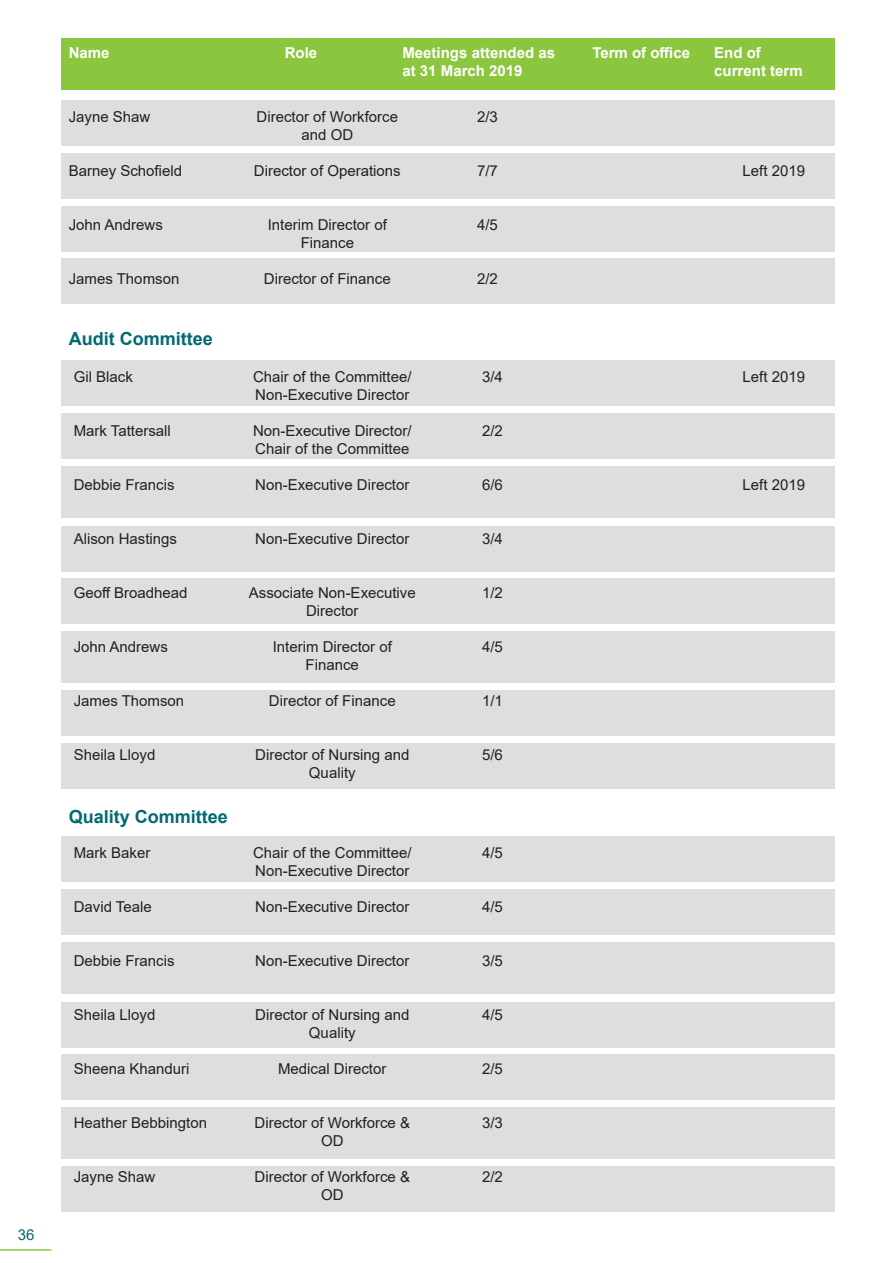
<style>
.page{position:relative;width:893px;height:1263px;background:#fff}
.page>*{position:absolute;margin:0;border:0;box-sizing:border-box;transform-origin:0 0}
.t1{font:700 18px "Arial";color:#006a71}
.t2{font:15px/18px "Arial";color:#231f20;text-align:center}
.t3{font:700 15px/18px "Arial";color:#fff}
.t4{font:15px "Arial";color:#006a71}
</style>
<div class="page">
<hr style="left:0;top:1249px;width:51px;height:2px;background:#8bc63e">
<div style="left:61px;top:100px;width:774px;height:46px;background:#dddee0"></div>
<div style="left:61px;top:153px;width:774px;height:46px;background:#dddee0"></div>
<div style="left:61px;top:206px;width:774px;height:45px;background:#dddee0"></div>
<div style="left:61px;top:259px;width:774px;height:45px;background:#dddee0"></div>
<div style="left:61px;top:360px;width:774px;height:46px;background:#dddee0"></div>
<div style="left:61px;top:413px;width:774px;height:46px;background:#dddee0"></div>
<div style="left:61px;top:466px;width:774px;height:51px;background:#dddee0"></div>
<div style="left:61px;top:526px;width:774px;height:45px;background:#dddee0"></div>
<div style="left:61px;top:579px;width:774px;height:45px;background:#dddee0"></div>
<div style="left:61px;top:632px;width:774px;height:51px;background:#dddee0"></div>
<div style="left:61px;top:690px;width:774px;height:46px;background:#dddee0"></div>
<div style="left:61px;top:743px;width:774px;height:45px;background:#dddee0"></div>
<div style="left:61px;top:836px;width:774px;height:46px;background:#dddee0"></div>
<div style="left:61px;top:889px;width:774px;height:45px;background:#dddee0"></div>
<div style="left:61px;top:942px;width:774px;height:51px;background:#dddee0"></div>
<div style="left:61px;top:1002px;width:774px;height:45px;background:#dddee0"></div>
<div style="left:61px;top:1054px;width:774px;height:46px;background:#dddee0"></div>
<div style="left:61px;top:1108px;width:774px;height:51px;background:#dddee0"></div>
<div style="left:61px;top:1166px;width:774px;height:45px;background:#dddee0"></div>
<div style="left:61px;top:39px;width:774px;height:51px;background:#8bc63e"></div>
<p class="t4" style="left:18px;top:1224px;width:18px">36</p>
<p class="t3" style="left:69px;top:44px;width:42px">Name</p>
<p class="t3" style="left:285px;top:44px;width:34px">Role</p>
<p class="t3" style="left:402px;top:44px;width:154px">Meetings attended as at 31 March 2019</p>
<p class="t3" style="left:592px;top:44px;width:99px">Term of office</p>
<p class="t3" style="left:714px;top:44px;width:90px">End of current term</p>
<p class="t2" style="left:69px;top:107px;width:83px">Jayne Shaw</p>
<p class="t2" style="left:69px;top:161px;width:115px">Barney Schofield</p>
<p class="t2" style="left:257px;top:107px;width:143px">Director of Workforce and OD</p>
<p class="t2" style="left:254px;top:161px;width:148px">Director of Operations</p>
<p class="t2" style="left:477px;top:107px;width:22px">2/3</p>
<p class="t2" style="left:477px;top:161px;width:22px">7/7</p>
<p class="t2" style="left:742px;top:161px;width:64px">Left 2019</p>
<p class="t2" style="left:69px;top:215px;width:96px">John Andrews</p>
<p class="t2" style="left:69px;top:269px;width:112px">James Thomson</p>
<p class="t2" style="left:268px;top:215px;width:121px">Interim Director of<br>Finance</p>
<p class="t2" style="left:264px;top:269px;width:128px">Director of Finance</p>
<p class="t2" style="left:477px;top:215px;width:22px">4/5</p>
<p class="t2" style="left:477px;top:269px;width:22px">2/2</p>
<p class="t1" style="left:69px;top:326px;width:145px">Audit Committee</p>
<p class="t2" style="left:74px;top:368px;width:61px">Gil Black</p>
<p class="t2" style="left:74px;top:422px;width:99px">Mark Tattersall</p>
<p class="t2" style="left:74px;top:476px;width:102px">Debbie Francis</p>
<p class="t2" style="left:253px;top:368px;width:160px;text-align:left">Chair of the Committee/<br>Non-Executive Director</p>
<p class="t2" style="left:253px;top:422px;width:160px;text-align:left">Non-Executive Director/<br>Chair of the Committee</p>
<p class="t2" style="left:255px;top:476px;width:156px">Non-Executive Director</p>
<p class="t2" style="left:482px;top:368px;width:22px">3/4</p>
<p class="t2" style="left:482px;top:422px;width:22px">2/2</p>
<p class="t2" style="left:482px;top:476px;width:22px">6/6</p>
<p class="t2" style="left:743px;top:368px;width:64px">Left 2019</p>
<p class="t2" style="left:743px;top:476px;width:64px">Left 2019</p>
<p class="t2" style="left:74px;top:530px;width:105px">Alison Hastings</p>
<p class="t2" style="left:74px;top:584px;width:115px">Geoff Broadhead</p>
<p class="t2" style="left:74px;top:638px;width:96px">John Andrews</p>
<p class="t2" style="left:74px;top:692px;width:112px">James Thomson</p>
<p class="t2" style="left:255px;top:530px;width:156px">Non-Executive Director</p>
<p class="t2" style="left:249px;top:584px;width:168px">Associate Non-Executive<br>Director</p>
<p class="t2" style="left:273px;top:638px;width:121px">Interim Director of<br>Finance</p>
<p class="t2" style="left:269px;top:692px;width:128px">Director of Finance</p>
<p class="t2" style="left:482px;top:530px;width:22px">3/4</p>
<p class="t2" style="left:482px;top:584px;width:22px">1/2</p>
<p class="t2" style="left:482px;top:638px;width:22px">4/5</p>
<p class="t2" style="left:482px;top:692px;width:22px">1/1</p>
<p class="t2" style="left:74px;top:746px;width:83px">Sheila Lloyd</p>
<p class="t2" style="left:255px;top:746px;width:156px">Director of Nursing and<br>Quality</p>
<p class="t2" style="left:482px;top:746px;width:22px">5/6</p>
<p class="t1" style="left:69px;top:804px;width:161px">Quality Committee</p>
<p class="t2" style="left:74px;top:843px;width:78px">Mark Baker</p>
<p class="t2" style="left:74px;top:897px;width:80px">David Teale</p>
<p class="t2" style="left:253px;top:843px;width:160px;text-align:left">Chair of the Committee/<br>Non-Executive Director</p>
<p class="t2" style="left:255px;top:897px;width:156px">Non-Executive Director</p>
<p class="t2" style="left:482px;top:843px;width:22px">4/5</p>
<p class="t2" style="left:482px;top:897px;width:22px">4/5</p>
<p class="t2" style="left:74px;top:951px;width:102px">Debbie Francis</p>
<p class="t2" style="left:255px;top:951px;width:156px">Non-Executive Director</p>
<p class="t2" style="left:482px;top:951px;width:22px">3/5</p>
<p class="t2" style="left:74px;top:1005px;width:83px">Sheila Lloyd</p>
<p class="t2" style="left:74px;top:1059px;width:117px">Sheena Khanduri</p>
<p class="t2" style="left:255px;top:1005px;width:156px">Director of Nursing and<br>Quality</p>
<p class="t2" style="left:278px;top:1059px;width:110px">Medical Director</p>
<p class="t2" style="left:482px;top:1005px;width:22px">4/5</p>
<p class="t2" style="left:482px;top:1059px;width:22px">2/5</p>
<p class="t2" style="left:74px;top:1113px;width:135px">Heather Bebbington</p>
<p class="t2" style="left:74px;top:1167px;width:83px">Jayne Shaw</p>
<p class="t2" style="left:255px;top:1113px;width:157px">Director of Workforce &amp;<br>OD</p>
<p class="t2" style="left:255px;top:1167px;width:157px">Director of Workforce &amp;<br>OD</p>
<p class="t2" style="left:482px;top:1113px;width:22px">3/3</p>
<p class="t2" style="left:482px;top:1167px;width:22px">2/2</p>
</div>
